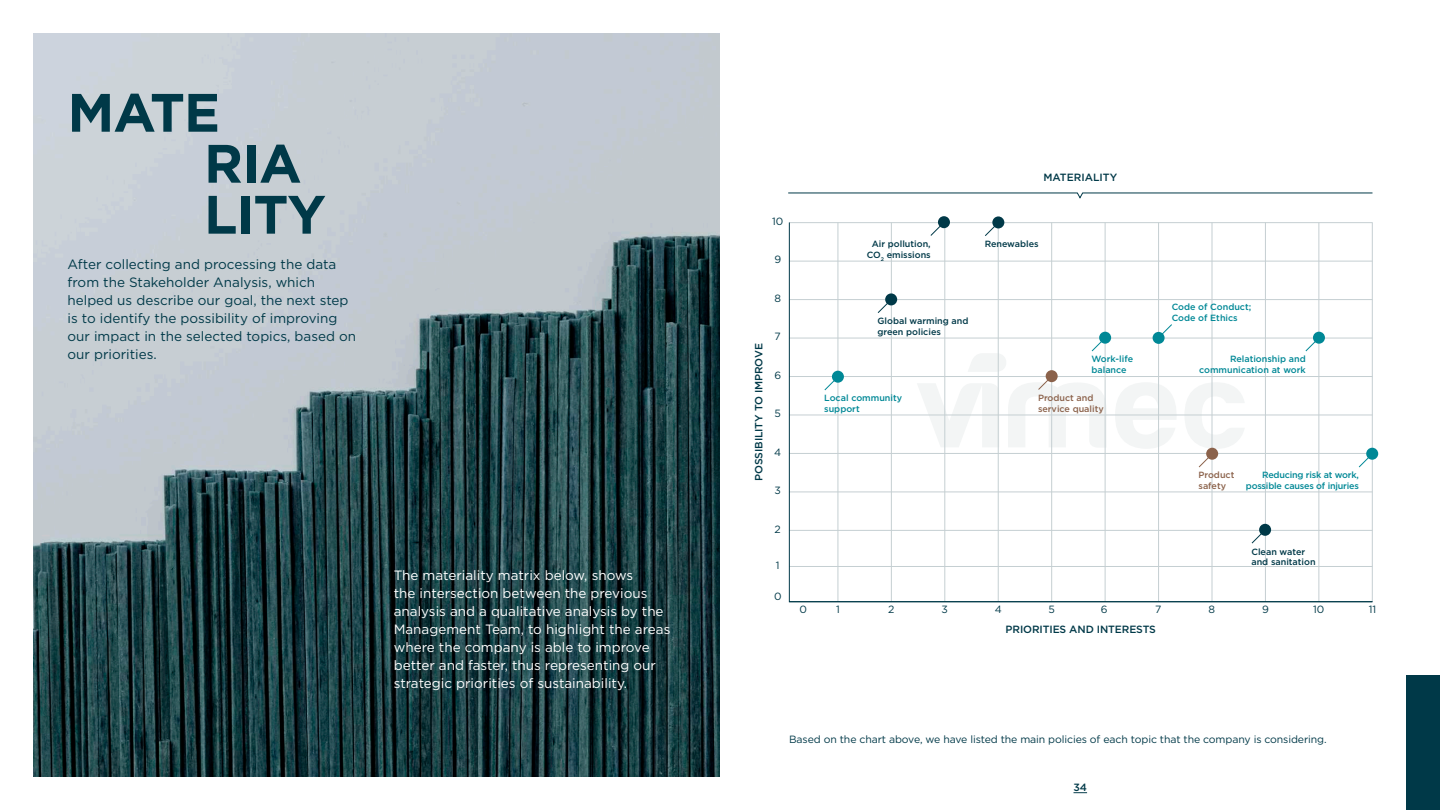
<style>
.page{position:relative;width:1440px;height:810px;background:#fff}
.page>*{position:absolute;margin:0;border:0;box-sizing:border-box;transform-origin:0 0}
.t1{font:700 54px/51px "Gotham HTF";letter-spacing:-.02em;color:#003948}
.t2{font:13.5px/18px "Gotham HTF";color:#fff}
.t3{font:13.5px/18px "Gotham HTF";color:#003948}
.t4{font:10.5px "Gotham HTF";letter-spacing:-.01em;color:#003948}
.t5{font:500 10.5px "Gotham HTF";letter-spacing:-.01em;color:#003948}
.t6{font:500 9px/10.8px "Gotham HTF";color:#008896}
.t7{font:500 9px/10.8px "Gotham HTF";color:#003948}
.t8{font:500 9px/10.8px "Gotham HTF";letter-spacing:-.02em;color:#008896;text-align:right}
.t9{font:500 9px/10.8px "Gotham HTF";color:#8b624b}
</style>
<div class="page">
<img style="left:34px;top:34px;width:686px;height:742px">
<svg style="left:788px;top:192px;width:585px;height:7px"></svg>
<hr style="left:789px;top:602px;width:583px;height:1px;background:#003948">
<svg style="left:789px;top:222px;width:584px;height:380px"></svg>
<div style="left:832px;top:371px;width:12px;height:12px;background:#008896;border-radius:50%"></div>
<svg style="left:824px;top:376px;width:15px;height:15px"></svg>
<div style="left:1099px;top:332px;width:12px;height:12px;background:#008896;border-radius:50%"></div>
<div style="left:1153px;top:332px;width:12px;height:12px;background:#008896;border-radius:50%"></div>
<svg style="left:1158px;top:324px;width:14px;height:14px"></svg>
<div style="left:885px;top:293px;width:12px;height:12px;background:#003948;border-radius:50%"></div>
<svg style="left:878px;top:299px;width:14px;height:14px"></svg>
<div style="left:992px;top:216px;width:12px;height:12px;background:#003948;border-radius:50%"></div>
<svg style="left:985px;top:222px;width:14px;height:14px"></svg>
<div style="left:1259px;top:524px;width:12px;height:12px;background:#003948;border-radius:50%"></div>
<svg style="left:1251px;top:529px;width:15px;height:15px"></svg>
<svg style="left:917px;top:337px;width:190px;height:111px"></svg>
<svg style="left:1184px;top:382px;width:61px;height:86px"></svg>
<div style="left:938px;top:216px;width:12px;height:12px;background:#003948;border-radius:50%"></div>
<svg style="left:930px;top:222px;width:15px;height:14px"></svg>
<div style="left:1313px;top:332px;width:12px;height:12px;background:#008896;border-radius:50%"></div>
<svg style="left:1305px;top:337px;width:15px;height:15px"></svg>
<div style="left:1366px;top:448px;width:12px;height:12px;background:#008896;border-radius:50%"></div>
<svg style="left:1359px;top:453px;width:14px;height:15px"></svg>
<div style="left:1406px;top:675px;width:34px;height:67px;background:#003948"></div>
<div style="left:1406px;top:742px;width:34px;height:68px;background:#003948"></div>
<svg style="left:1074px;top:793px;width:13px;height:1px"></svg>
<h1 class="t1" style="left:204px;top:86px;width:123px;text-indent:-137px">MATE<br>RIA<br>LITY</h1>
<p class="t3" style="left:68px;top:255px;width:290px">After collecting and processing the data from the Stakeholder Analysis, which helped us describe our goal, the next step is to identify the possibility of improving our impact in the selected topics, based on our priorities.</p>
<p class="t2" style="left:394px;top:566px;width:278px">The materiality matrix below, shows<br>the intersection between the previous analysis and a qualitative analysis by the Management Team, to highlight the areas where the company is able to improve better and faster, thus representing our strategic priorities of sustainability.</p>
<p class="t4" style="left:772px;top:215px;width:13px">10</p>
<p class="t4" style="left:774px;top:254px;width:8px">9</p>
<p class="t4" style="left:774px;top:292px;width:8px">8</p>
<p class="t5" style="left:753px;top:481px;width:139px;rotate:-90deg">POSSIBILITY TO IMPROVE</p>
<p class="t4" style="left:775px;top:331px;width:8px">7</p>
<p class="t4" style="left:774px;top:369px;width:8px">6</p>
<p class="t4" style="left:775px;top:408px;width:8px">5</p>
<p class="t4" style="left:774px;top:446px;width:9px">4</p>
<p class="t4" style="left:775px;top:485px;width:8px">3</p>
<p class="t4" style="left:775px;top:523px;width:8px">2</p>
<p class="t4" style="left:776px;top:559px;width:5px">1</p>
<p class="t4" style="left:774px;top:590px;width:9px">0</p>
<p class="t4" style="left:800px;top:604px;width:9px">0</p>
<p class="t5" style="left:1044px;top:172px;width:75px">MATERIALITY</p>
<p class="t7" style="left:867px;top:238px;width:66px;text-align:center">Air pollution,<br>CO<sub>2</sub> emissions</p>
<p class="t7" style="left:985px;top:238px;width:56px">Renewables</p>
<p class="t6" style="left:1172px;top:301px;width:81px">Code of Conduct;</p>
<p class="t7" style="left:878px;top:315px;width:93px">Global warming and</p>
<p class="t6" style="left:1172px;top:312px;width:68px">Code of Ethics</p>
<p class="t7" style="left:878px;top:326px;width:65px">green policies</p>
<p class="t6" style="left:1091px;top:354px;width:43px">Work-life balance</p>
<p class="t6" style="left:1199px;top:354px;width:108px;text-align:right">Relationship and communication at work</p>
<p class="t6" style="left:824px;top:393px;width:79px">Local community support</p>
<p class="t9" style="left:1038px;top:392px;width:67px">Product and service quality</p>
<p class="t9" style="left:1198px;top:470px;width:37px">Product safety</p>
<p class="t8" style="left:1246px;top:470px;width:115px">Reducing risk at work, possible causes of injuries</p>
<p class="t7" style="left:1251px;top:546px;width:66px">Clean water and sanitation</p>
<p class="t4" style="left:836px;top:604px;width:5px">1</p>
<p class="t4" style="left:888px;top:604px;width:8px">2</p>
<p class="t4" style="left:941px;top:604px;width:8px">3</p>
<p class="t4" style="left:995px;top:604px;width:9px">4</p>
<p class="t4" style="left:1048px;top:604px;width:8px">5</p>
<p class="t4" style="left:1101px;top:604px;width:8px">6</p>
<p class="t4" style="left:1155px;top:604px;width:8px">7</p>
<p class="t4" style="left:1208px;top:604px;width:8px">8</p>
<p class="t4" style="left:1262px;top:604px;width:8px">9</p>
<p class="t4" style="left:1313px;top:604px;width:13px">10</p>
<p class="t4" style="left:1369px;top:604px;width:9px">11</p>
<p class="t5" style="left:1006px;top:623px;width:152px">PRIORITIES AND INTERESTS</p>
<p class="t4" style="left:789px;top:733px;width:539px">Based on the chart above, we have listed the main policies of each topic that the company is considering.</p>
<p class="t5" style="left:1074px;top:781px;width:15px">34</p>
</div>
